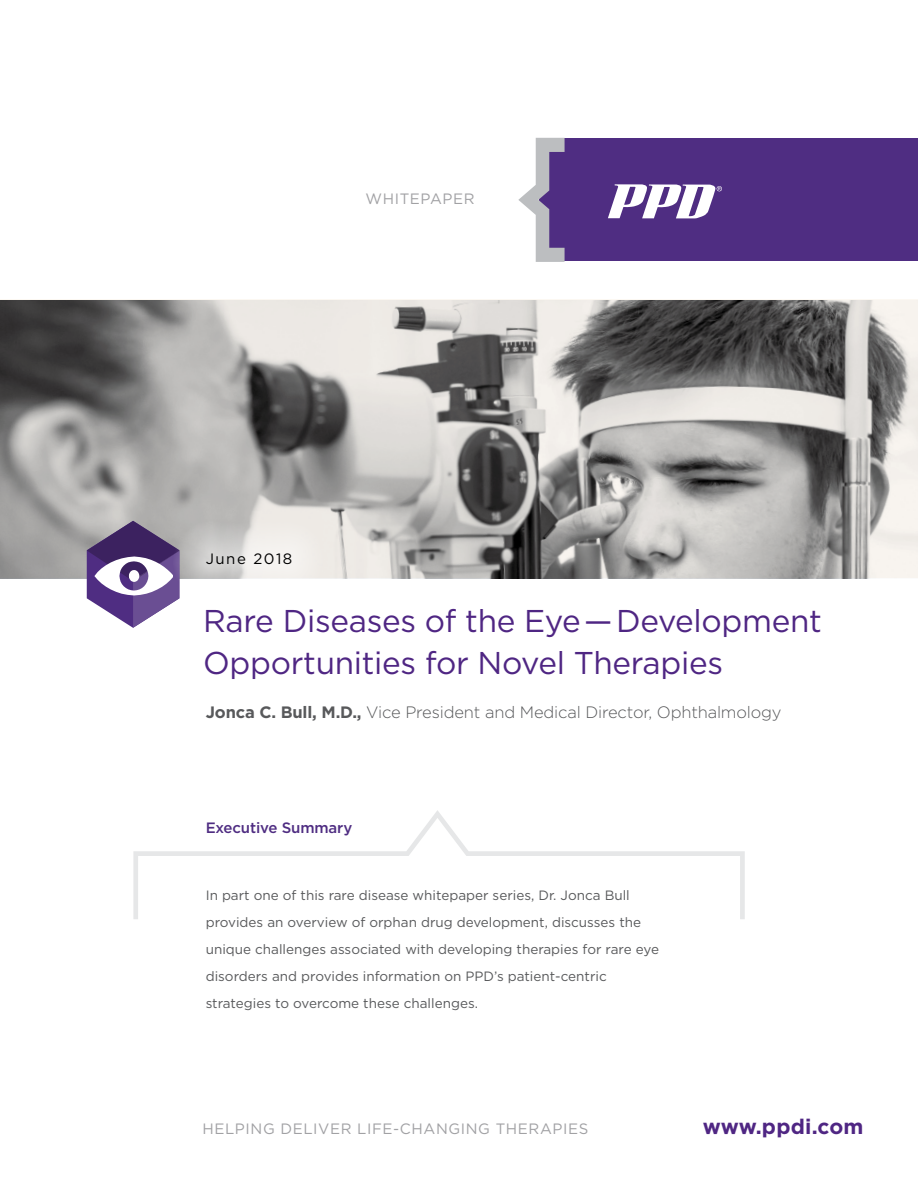
<style>
.page{position:relative;width:918px;height:1188px;background:#fff}
.page>*{position:absolute;margin:0;border:0;box-sizing:border-box;transform-origin:0 0}
.t1{font:31.5px/42px "Gotham";letter-spacing:-.01em;color:#4f2683}
.t2{font:700 21px "Gotham";letter-spacing:.01em;color:#4f2683}
.t3{font:300 16.5px "Gotham";letter-spacing:-.01em;color:#58595b}
.t4{font:15px "Gotham";letter-spacing:.04em;color:#a1a1a4}
.t5{font:500 15px "Gotham";letter-spacing:-.01em;color:#4f2d82}
.t6{font:15px "Gotham";letter-spacing:.1em;color:#000}
.t7{font:13.5px/27px "Gotham";color:#58595b}
.s1{font-weight:700}
</style>
<div class="page">
<div style="left:539px;top:138px;width:379px;height:123px;background:#4f2d82"></div>
<svg style="left:608px;top:184px;width:114px;height:34px"></svg>
<svg style="left:518px;top:138px;width:47px;height:124px"></svg>
<svg style="left:0;top:299px;width:918px;height:279px;background:#9e9c9b"></svg>
<svg style="left:87px;top:521px;width:93px;height:107px"></svg>
<svg style="left:173px;top:520px;width:153px;height:78px"></svg>
<svg style="left:133px;top:810px;width:612px;height:109px"></svg>
<p class="t4" style="left:366px;top:189px;width:111px">WHITEPAPER</p>
<p class="t6" style="left:206px;top:550px;width:88px">June 2018</p>
<h1 class="t1" style="left:203px;top:599px;width:620px">Rare Diseases of the Eye — Development<br>Opportunities for Novel Therapies</h1>
<p class="t3" style="left:206px;top:701px;width:577px"><span class="s1">Jonca C. Bull, M.D.,</span> Vice President and Medical Director, Ophthalmology</p>
<p class="t5" style="left:206px;top:818px;width:148px">Executive Summary</p>
<p class="t7" style="left:206px;top:881px;width:455px">In part one of this rare disease whitepaper series, Dr. Jonca Bull provides an overview of orphan drug development, discusses the unique challenges associated with developing therapies for rare eye disorders and provides information on PPD’s patient-centric strategies to overcome these challenges.</p>
<p class="t4" style="left:202px;top:1119px;width:387px">HELPING DELIVER LIFE-CHANGING THERAPIES</p>
<h2 class="t2" style="left:703px;top:1113px;width:162px">www.ppdi.com</h2>
</div>
